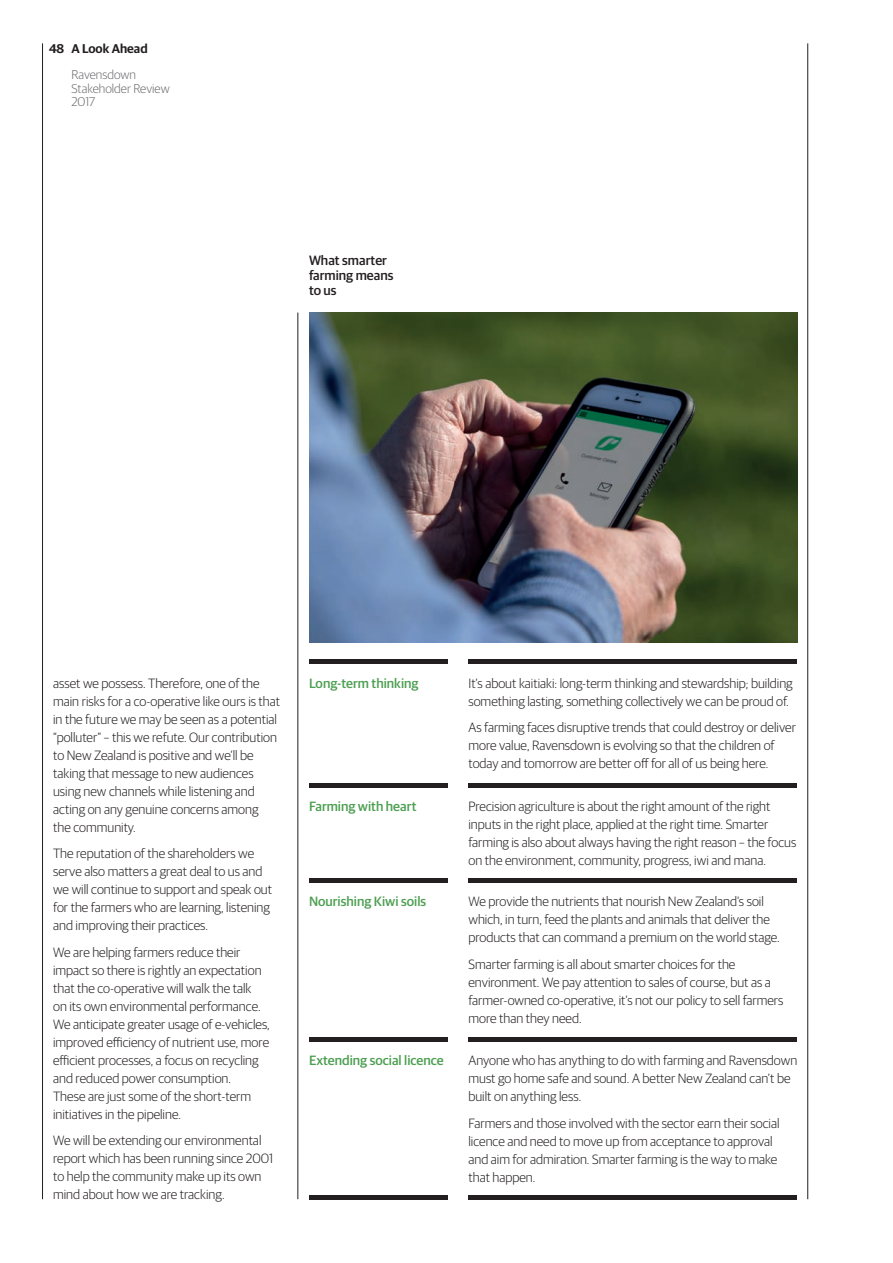
<style>
.page{position:relative;width:893px;height:1263px;background:#fff}
.page>*{position:absolute;margin:0;border:0;box-sizing:border-box;transform-origin:0 0}
.t1{font:300 13.5px/18px "Guardian Sans";color:#231f20}
.t2{font:500 13.5px "Guardian Sans";color:#4d9f52}
.t3{font:500 13.5px/15px "Guardian Sans";color:#231f20}
.t4{font:300 12.75px/13.5px "Guardian Sans";color:#6c6d70}
.t5{font:600 12.75px "Guardian Sans";color:#231f20}
</style>
<div class="page">
<hr style="left:309px;top:660px;width:138px;height:4px;background:#231f20">
<hr style="left:468px;top:660px;width:329px;height:4px;background:#231f20">
<hr style="left:309px;top:879px;width:138px;height:4px;background:#231f20">
<hr style="left:468px;top:879px;width:329px;height:4px;background:#231f20">
<div style="left:309px;top:783px;width:138px;height:5px;background:#231f20"></div>
<div style="left:468px;top:783px;width:329px;height:5px;background:#231f20"></div>
<hr style="left:309px;top:1037px;width:138px;height:4px;background:#231f20">
<hr style="left:468px;top:1037px;width:329px;height:4px;background:#231f20">
<hr style="left:309px;top:1195px;width:138px;height:4px;background:#231f20">
<hr style="left:468px;top:1195px;width:329px;height:4px;background:#231f20">
<img style="left:309px;top:313px;width:488px;height:330px">
<hr style="left:298px;top:313px;width:1px;height:886px;background:#231f20">
<hr style="left:42px;top:43px;width:1px;height:1156px;background:#231f20">
<hr style="left:807px;top:43px;width:1px;height:1156px;background:#231f20">
<p class="t5" style="left:49px;top:39px;width:100px">48 A Look Ahead</p>
<p class="t4" style="left:71px;top:67px;width:100px">Ravensdown<br>Stakeholder Review<br>2017</p>
<p class="t3" style="left:309px;top:251px;width:86px">What smarter farming means to us</p>
<p class="t1" style="left:53px;top:673px;width:228px">asset we possess. Therefore, one of the main risks for a co-operative like ours is that in the future we may be seen as a potential “polluter” – this we refute. Our contribution to New Zealand is positive and we’ll be taking that message to new audiences using new channels while listening and acting on any genuine concerns among<br>the community.</p>
<p class="t1" style="left:53px;top:843px;width:220px">The reputation of the shareholders we serve also matters a great deal to us and we will continue to support and speak out for the farmers who are learning, listening and improving their practices.</p>
<p class="t1" style="left:53px;top:942px;width:218px">We are helping farmers reduce their impact so there is rightly an expectation that the co-operative will walk the talk<br>on its own environmental performance.<br>We anticipate greater usage of e-vehicles, improved efficiency of nutrient use, more efficient processes, a focus on recycling and reduced power consumption.<br>These are just some of the short-term initiatives in the pipeline.</p>
<p class="t1" style="left:53px;top:1130px;width:222px">We will be extending our environmental report which has been running since 2001 to help the community make up its own mind about how we are tracking.</p>
<p class="t2" style="left:309px;top:673px;width:111px">Long-term thinking</p>
<p class="t1" style="left:468px;top:673px;width:326px">It’s about kaitiaki: long-term thinking and stewardship; building something lasting, something collectively we can be proud of.</p>
<p class="t1" style="left:468px;top:717px;width:329px">As farming faces disruptive trends that could destroy or deliver more value, Ravensdown is evolving so that the children of today and tomorrow are better off for all of us being here.</p>
<p class="t2" style="left:309px;top:797px;width:109px">Farming with heart</p>
<p class="t1" style="left:468px;top:797px;width:329px">Precision agriculture is about the right amount of the right inputs in the right place, applied at the right time. Smarter farming is also about always having the right reason – the focus on the environment, community, progress, iwi and mana.</p>
<p class="t2" style="left:309px;top:892px;width:119px">Nourishing Kiwi soils</p>
<p class="t1" style="left:468px;top:892px;width:313px">We provide the nutrients that nourish New Zealand’s soil which, in turn, feed the plants and animals that deliver the products that can command a premium on the world stage.</p>
<p class="t1" style="left:468px;top:954px;width:316px">Smarter farming is all about smarter choices for the environment. We pay attention to sales of course, but as a farmer-owned co-operative, it’s not our policy to sell farmers more than they need.</p>
<p class="t2" style="left:309px;top:1051px;width:136px">Extending social licence</p>
<p class="t1" style="left:468px;top:1050px;width:330px">Anyone who has anything to do with farming and Ravensdown must go home safe and sound. A better New Zealand can’t be built on anything less.</p>
<p class="t1" style="left:468px;top:1113px;width:312px">Farmers and those involved with the sector earn their social licence and need to move up from acceptance to approval and aim for admiration. Smarter farming is the way to make that happen.</p>
</div>
